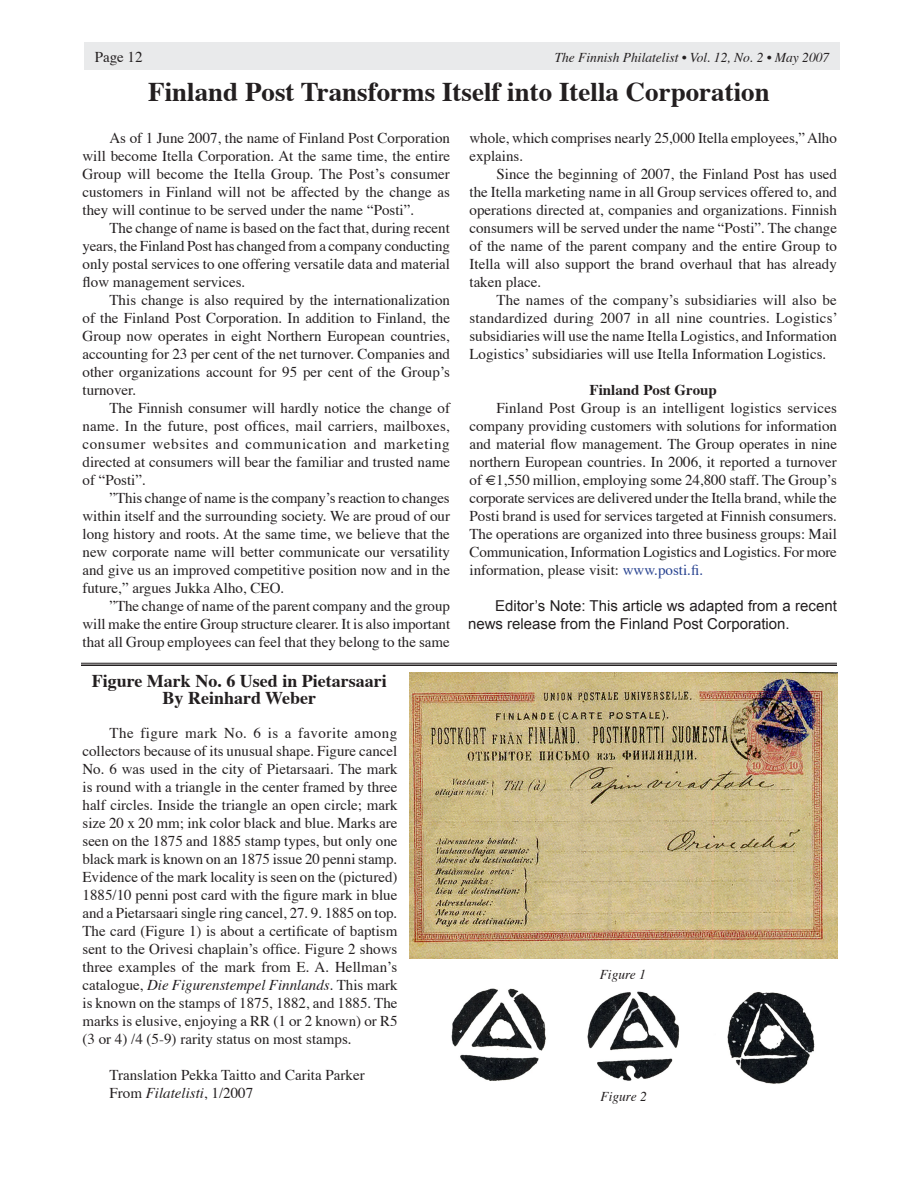
<style>
.page{position:relative;width:918px;height:1188px;background:#fff}
.page>*{position:absolute;margin:0;border:0;box-sizing:border-box;transform-origin:0 0}
.Headline_18{font:700 27px "Times";color:#231f20}
.Heading_3{font:700 18px "Times";color:#231f20}
.Body_Text{font:15px/18px "Times";color:#231f20;text-align:justify}
.Editor_s_Note{font:15px/18px "Arial";color:#231f20}
.Body_Text-2{font:700 15px "Times";color:#231f20}
.t1{font:italic 13.5px "Times";color:#231f20}
.s1{font-style:italic}
.s2{color:#25408f}
</style>
<div class="page">
<div style="left:84px;top:42px;width:756px;height:28px;background:#e9eaeb"></div>
<hr style="left:81px;top:663px;width:756px;height:1px;background:#231f20">
<hr style="left:81px;top:664px;width:756px;height:2px;background:#231f20">
<img style="left:409px;top:673px;width:428px;height:285px">
<img style="left:451px;top:988px;width:364px;height:96px">
<p class="Body_Text" style="left:95px;top:46px;width:49px">Page 12</p>
<p class="t1" style="left:555px;top:45px;width:276px">The Finnish Philatelist • Vol. 12, No. 2 • May 2007</p>
<p class="Headline_18" style="left:148px;top:66px;width:623px">Finland Post Transforms Itself into Itella Corporation</p>
<p class="Body_Text" style="left:82px;top:128px;width:369px;text-indent:27px">As of 1 June 2007, the name of Finland Post Corporation will become Itella Corporation. At the same time, the entire Group will become the Itella Group. The Post’s consumer customers in Finland will not be affected by the change as they will continue to be served under the name “Posti”.</p>
<p class="Body_Text" style="left:82px;top:218px;width:369px;text-indent:27px">The change of name is based on the fact that, during recent years, the Finland Post has changed from a company conducting only postal services to one offering versatile data and material flow management services.</p>
<p class="Body_Text" style="left:82px;top:290px;width:369px;text-indent:27px">This change is also required by the internationalization of the Finland Post Corporation. In addition to Finland, the Group now operates in eight Northern European countries, accounting for 23 per cent of the net turnover. Companies and other organizations account for 95 per cent of the Group’s turnover.</p>
<p class="Body_Text" style="left:82px;top:398px;width:369px;text-indent:27px">The Finnish consumer will hardly notice the change of name. In the future, post offices, mail carriers, mailboxes, consumer websites and communication and marketing directed at consumers will bear the familiar and trusted name of “Posti”.</p>
<p class="Body_Text" style="left:82px;top:488px;width:369px;text-indent:27px">”This change of name is the company’s reaction to changes within itself and the surrounding society. We are proud of our long history and roots. At the same time, we believe that the new corporate name will better communicate our versatility and give us an improved competitive position now and in the future,” argues Jukka Alho, CEO.</p>
<p class="Body_Text" style="left:82px;top:596px;width:369px;text-indent:27px">”The change of name of the parent company and the group will make the entire Group structure clearer. It is also important that all Group employees can feel that they belong to the same</p>
<p class="Heading_3" style="left:92px;top:664px;width:297px">Figure Mark No. 6 Used in Pietarsaari</p>
<p class="Heading_3" style="left:163px;top:680px;width:155px">By Reinhard Weber</p>
<p class="Body_Text" style="left:82px;top:723px;width:317px;text-indent:27px">The figure mark No. 6 is a favorite among collectors because of its unusual shape. Figure cancel No. 6 was used in the city of Pietarsaari. The mark is round with a triangle in the center framed by three half circles. Inside the triangle an open circle; mark size 20 x 20 mm; ink color black and blue. Marks are seen on the 1875 and 1885 stamp types, but only one black mark is known on an 1875 issue 20 penni stamp.<br>Evidence of the mark locality is seen on the (pictured)<br>1885/10 penni post card with the figure mark in blue and a Pietarsaari single ring cancel, 27. 9. 1885 on top.<br>The card (Figure 1) is about a certificate of baptism sent to the Orivesi chaplain’s office. Figure 2 shows three examples of the mark from E. A. Hellman’s catalogue, <span class="s1">Die Figurenstempel Finnlands.</span> This mark is known on the stamps of 1875, 1882, and 1885. The marks is elusive, enjoying a RR (1 or 2 known) or R5 (3 or 4) /4 (5-9) rarity status on most stamps.</p>
<p class="Body_Text" style="left:110px;top:1065px;width:257px">Translation Pekka Taitto and Carita Parker</p>
<p class="Body_Text" style="left:110px;top:1083px;width:145px">From <span class="s1">Filatelisti</span>, 1/2007</p>
<p class="Body_Text" style="left:470px;top:128px;width:369px">whole, which comprises nearly 25,000 Itella employees,” Alho explains.</p>
<p class="Body_Text" style="left:470px;top:164px;width:369px;text-indent:27px">Since the beginning of 2007, the Finland Post has used the Itella marketing name in all Group services offered to, and operations directed at, companies and organizations. Finnish consumers will be served under the name “Posti”. The change of the name of the parent company and the entire Group to Itella will also support the brand overhaul that has already taken place.</p>
<p class="Body_Text" style="left:470px;top:290px;width:370px;text-indent:27px">The names of the company’s subsidiaries will also be standardized during 2007 in all nine countries. Logistics’ subsidiaries will use the name Itella Logistics, and Information Logistics’ subsidiaries will use Itella Information Logistics.</p>
<p class="Body_Text-2" style="left:590px;top:376px;width:129px">Finland Post Group</p>
<p class="Body_Text" style="left:470px;top:398px;width:369px;text-indent:27px">Finland Post Group is an intelligent logistics services company providing customers with solutions for information and material flow management. The Group operates in nine northern European countries. In 2006, it reported a turnover of €1,550 million, employing some 24,800 staff. The Group’s corporate services are delivered under the Itella brand, while the Posti brand is used for services targeted at Finnish consumers.<br>The operations are organized into three business groups: Mail Communication, Information Logistics and Logistics. For more information, please visit: <span class="s2">www.posti.fi.</span></p>
<p class="Editor_s_Note" style="left:468px;top:597px;width:370px;text-indent:27px">Editor’s Note: This article ws adapted from a recent news release from the Finland Post Corporation.</p>
<p class="t1" style="left:600px;top:962px;width:48px">Figure 1</p>
<p class="t1" style="left:600px;top:1084px;width:48px">Figure 2</p>
</div>
